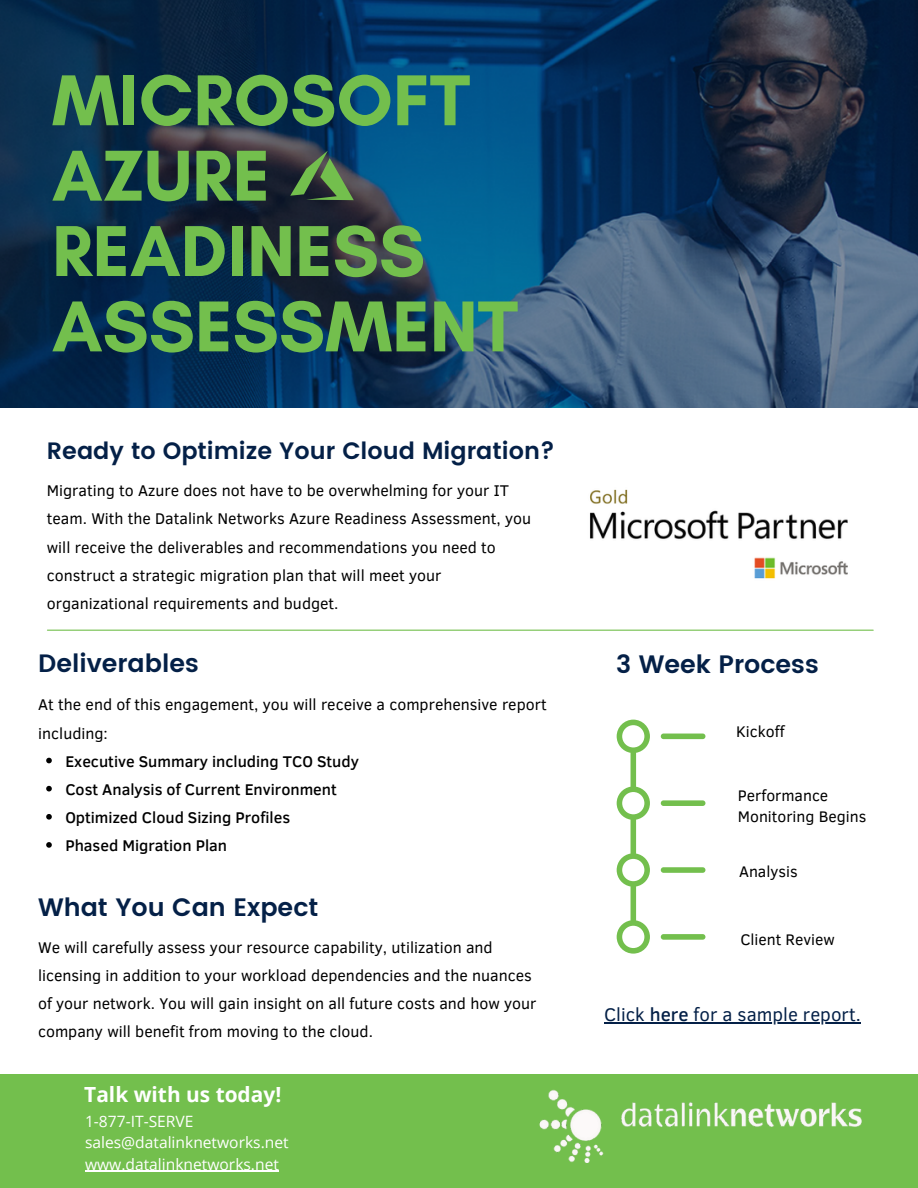
<style>
.page{position:relative;width:918px;height:1188px;background:#fff}
.page>*{position:absolute;margin:0;border:0;box-sizing:border-box;transform-origin:0 0}
.t1{font:700 73.35px/75.3px "Glacial Indifference";color:#73bf4d}
.t2{font:600 25.2px "Poppins";color:#042047}
.t3{font:600 23.7px "Poppins";color:#042047}
.t4{font:700 20.85px "Open Sans";color:#fff}
.t5{font:18.75px "Clear Sans";color:#042047}
.t6{font:15.9px/28.2px "Clear Sans";color:#000}
.t7{font:500 15.9px/28.2px "Clear Sans";color:#000}
.t8{font:15.75px/21.3px "Clear Sans";color:#000}
.t9{font:15.6px/21.3px "Open Sans";color:#fff}
.s1{font-weight:500}
</style>
<div class="page">
<div style="left:0;top:1074px;width:918px;height:114px;background:#73bf4d"></div>
<img style="left:539px;top:1089px;width:323px;height:74px">
<img style="left:0;top:0;width:918px;height:407px">
<svg style="left:290px;top:151px;width:64px;height:49px;background:#466347"></svg>
<img style="left:590px;top:489px;width:258px;height:90px">
<hr style="left:47px;top:630px;width:826px;height:1px;background:#73bf4d">
<svg style="left:617px;top:720px;width:88px;height:234px"></svg>
<hr style="left:85px;top:1171px;width:194px;height:1px;background:#fff">
<svg style="left:46px;top:758px;width:6px;height:5px"></svg>
<svg style="left:46px;top:786px;width:6px;height:5px"></svg>
<svg style="left:46px;top:814px;width:6px;height:6px"></svg>
<svg style="left:46px;top:842px;width:6px;height:6px"></svg>
<hr style="left:604px;top:1022px;width:46px;height:1px;background:#042047">
<hr style="left:650px;top:1022px;width:39px;height:1px;background:#042047">
<hr style="left:689px;top:1022px;width:172px;height:1px;background:#042047">
<h1 class="t1" style="left:52px;top:62px;width:468px">MICROSOFT<br>AZURE<br>READINESS<br>ASSESSMENT</h1>
<h3 class="t3" style="left:47px;top:437px;width:510px">Ready to Optimize Your Cloud Migration?</h3>
<p class="t6" style="left:47px;top:476px;width:486px">Migrating to Azure does not have to be overwhelming for your IT team. With the Datalink Networks Azure Readiness Assessment, you will receive the deliverables and recommendations you need to construct a strategic migration plan that will meet your organizational requirements and budget.</p>
<h2 class="t2" style="left:38px;top:649px;width:162px">Deliverables</h2>
<p class="t6" style="left:38px;top:690px;width:510px">At the end of this engagement, you will receive a comprehensive report including:</p>
<p class="t7" style="left:65px;top:746px;width:295px">Executive Summary including TCO Study Cost Analysis of Current Environment Optimized Cloud Sizing Profiles<br>Phased Migration Plan</p>
<h2 class="t2" style="left:38px;top:893px;width:282px">What You Can Expect</h2>
<p class="t6" style="left:38px;top:932px;width:500px">We will carefully assess your resource capability, utilization and licensing in addition to your workload dependencies and the nuances of your network. You will gain insight on all future costs and how your company will benefit from moving to the cloud.</p>
<h3 class="t4" style="left:84px;top:1079px;width:199px">Talk with us today!</h3>
<p class="t9" style="left:85px;top:1110px;width:205px">1-877-IT-SERVE sales@datalinknetworks.net www.datalinknetworks.net</p>
<h2 class="t2" style="left:616px;top:650px;width:204px">3 Week Process</h2>
<p class="t8" style="left:736px;top:720px;width:50px">Kickoff</p>
<p class="t8" style="left:738px;top:784px;width:130px">Performance<br>Monitoring Begins</p>
<p class="t8" style="left:739px;top:860px;width:60px">Analysis</p>
<p class="t8" style="left:740px;top:928px;width:96px">Client Review</p>
<p class="t5" style="left:604px;top:1001px;width:258px">Click <span class="s1">here</span> for a sample report.</p>
</div>
